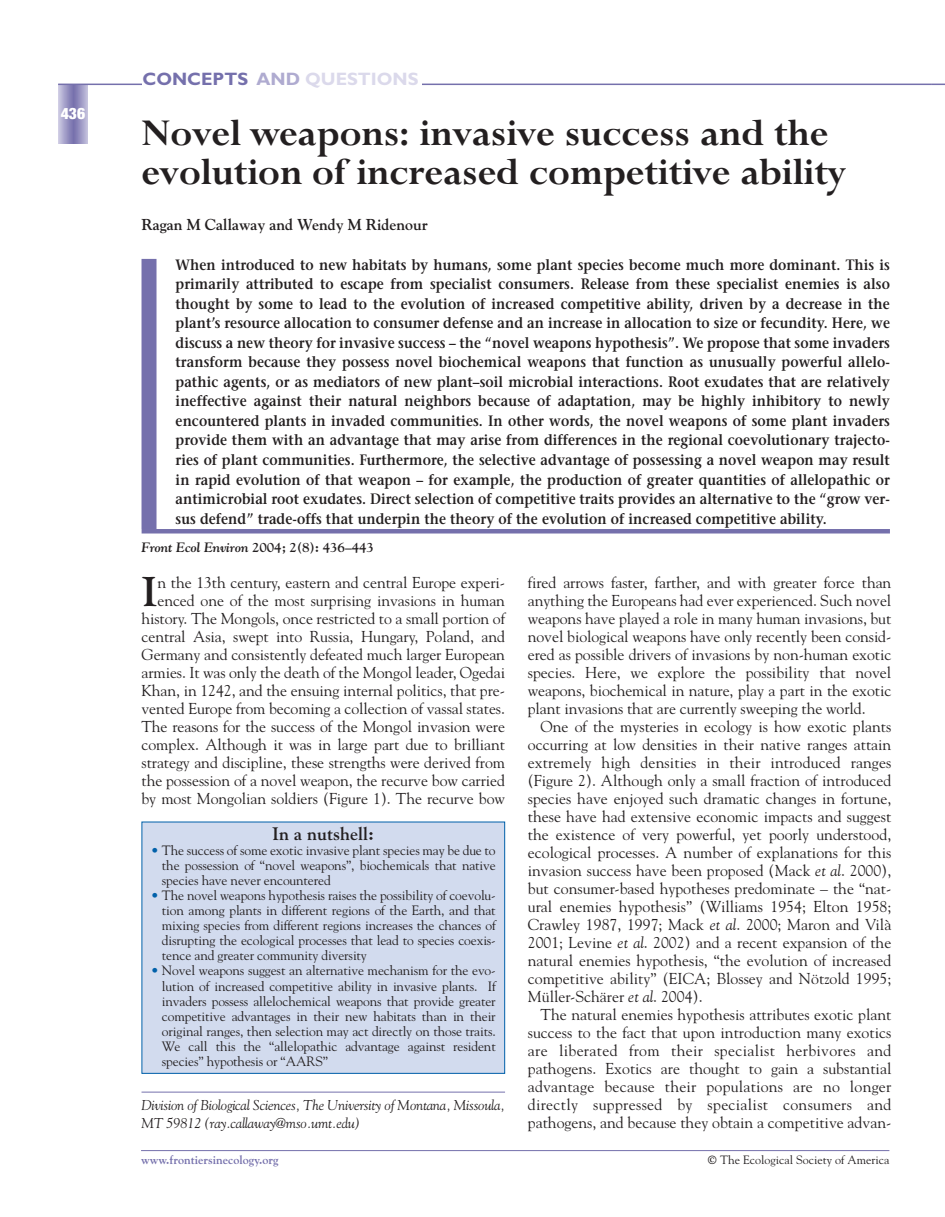
<style>
.page{position:relative;width:945px;height:1217px;background:#fff}
.page>*{position:absolute;margin:0;border:0;box-sizing:border-box;transform-origin:0 0}
.t1{font:700 42px/39px "Lapidary 333 BT";color:#231f20}
.t2{font:700 41.4px "Goudy";color:#231f20}
.t3{font:700 18px "Gill Sans";color:#dbd9eb}
.t4{font:700 18px "Goudy";color:#231f20}
.t5{font:15.75px/18px "Goudy";letter-spacing:-.005em;color:#231f20;text-align:justify}
.t6{font:700 15.75px "Goudy";color:#231f20}
.t7{font:900 condensed 15.75px "Helvetica Neue";color:#fff}
.t8{font:600 15px/19.5px "Stone Serif";letter-spacing:.005em;color:#231f20;text-align:justify;scale:.9 1}
.t9{font:italic 14.25px/18px "Goudy";letter-spacing:-.015em;color:#231f20}
.t10{font:13.5px/15px "Goudy";letter-spacing:-.01em;color:#231f20;text-align:justify}
.t11{font:700 13.5px "Goudy";letter-spacing:-.005em;color:#231f20}
.t12{font:12px "Goudy";color:#231f20}
.t13{font:700 12px "Goudy";color:#7570ac}
.s1{color:#7570ac}
.s2{color:#afabd0}
.s3{font-style:italic}
.s4{color:#0161aa}
.s5{font-weight:700}
</style>
<div class="page">
<svg style="left:932px;top:84px;width:13px;height:1px"></svg>
<svg style="left:58px;top:85px;width:30px;height:59px;background:#9f9ac6"></svg>
<hr style="left:58px;top:84px;width:874px;height:1px;background:#7570ac">
<hr style="left:141px;top:1150px;width:748px;height:1px;background:#7570ac">
<div style="left:142px;top:60px;width:280px;height:29px;background:#fff"></div>
<div style="left:142px;top:259px;width:15px;height:270px;background:#7570ac"></div>
<hr style="left:142px;top:529px;width:748px;height:4px;background:#7570ac">
<hr style="left:142px;top:1091px;width:363px;height:1px;background:#7570ac">
<div style="left:142px;top:822px;width:363px;height:251px;background:#d2dbee"></div>
<p class="t7" style="left:61px;top:108px;width:26px">436</p>
<p class="t3" style="left:142px;top:73px;width:278px"><span class="s1">CONCEPTS</span> <span class="s2">AND</span> QUESTIONS</p>
<h1 class="t1" style="left:142px;top:111px;width:705px">Novel weapons: invasive success and the evolution of increased competitive ability</h1>
<p class="t6" style="left:142px;top:219px;width:288px">Ragan M Callaway and Wendy M Ridenour</p>
<p class="t8" style="left:176px;top:256px;width:795px">When introduced to new habitats by humans, some plant species become much more dominant. This is primarily attributed to escape from specialist consumers. Release from these specialist enemies is also thought by some to lead to the evolution of increased competitive ability, driven by a decrease in the plant’s resource allocation to consumer defense and an increase in allocation to size or fecundity. Here, we discuss a new theory for invasive success – the “novel weapons hypothesis”. We propose that some invaders transform because they possess novel biochemical weapons that function as unusually powerful allelo&shy;pathic agents, or as mediators of new plant–soil microbial interactions. Root exudates that are relatively ineffective against their natural neighbors because of adaptation, may be highly inhibitory to newly encountered plants in invaded communities. In other words, the novel weapons of some plant invaders provide them with an advantage that may arise from differences in the regional coevolutionary trajecto&shy;ries of plant communities. Furthermore, the selective advantage of possessing a novel weapon may result in rapid evolution of that weapon – for example, the production of greater quantities of allelopathic or antimicrobial root exudates. Direct selection of competitive traits provides an alternative to the “grow ver&shy;sus defend” trade-offs that underpin the theory of the evolution of increased competitive ability.</p>
<p class="t11" style="left:142px;top:541px;width:234px"><span class="s3">Front Ecol Environ</span> 2004; 2(8): 436–443</p>
<p class="t5" style="left:142px;top:574px;width:365px;text-align:right">n the 13th century, eastern and central Europe experi&shy;enced one of the most surprising invasions in human history. The Mongols, once restricted to a small portion of central Asia, swept into Russia, Hungary, Poland, and Germany and consistently defeated much larger European armies. It was only the death of the Mongol leader, Ogedai Khan, in 1242, and the ensuing internal politics, that pre&shy;vented Europe from becoming a collection of vassal states.<br>The reasons for the success of the Mongol invasion were complex. Although it was in large part due to brilliant strategy and discipline, these strengths were derived from the possession of a novel weapon, the recurve bow carried by most Mongolian soldiers (Figure 1). The recurve bow</p>
<p class="t5" style="left:528px;top:574px;width:365px">fired arrows faster, farther, and with greater force than anything the Europeans had ever experienced. Such novel weapons have played a role in many human invasions, but novel biological weapons have only recently been consid&shy;ered as possible drivers of invasions by non-human exotic species. Here, we explore the possibility that novel weapons, biochemical in nature, play a part in the exotic plant invasions that are currently sweeping the world.</p>
<h2 class="t2" style="left:141px;top:574px;width:18px">I</h2>
<p class="t5" style="left:528px;top:718px;width:365px;text-indent:13px">One of the mysteries in ecology is how exotic plants occurring at low densities in their native ranges attain extremely high densities in their introduced ranges (Figure 2). Although only a small fraction of introduced species have enjoyed such dramatic changes in fortune, these have had extensive economic impacts and suggest the existence of very powerful, yet poorly understood, ecological processes. A number of explanations for this invasion success have been proposed (Mack <span class="s3">et al</span>. 2000), but consumer-based hypotheses predominate – the “nat&shy;ural enemies hypothesis” (Williams 1954; Elton 1958; Crawley 1987, 1997; Mack <span class="s3">et al</span>. 2000; Maron and Vilà 2001; Levine <span class="s3">et al</span>. 2002) and a recent expansion of the natural enemies hypothesis, “the evolution of increased competitive ability” (EICA; Blossey and Nötzold 1995; Müller-Schärer <span class="s3">et al</span>. 2004).</p>
<p class="t5" style="left:528px;top:1006px;width:365px;text-indent:13px">The natural enemies hypothesis attributes exotic plant success to the fact that upon introduction many exotics are liberated from their specialist herbivores and pathogens. Exotics are thought to gain a substantial advantage because their populations are no longer directly suppressed by specialist consumers and pathogens, and because they obtain a competitive advan-</p>
<p class="t4" style="left:272px;top:827px;width:103px">In a nutshell:</p>
<p class="t10" style="left:162px;top:844px;width:335px;text-indent:-11px"><span class="s4">•</span> The success of some exotic invasive plant species may be due to the possession of “novel weapons”, biochemicals that native species have never encountered</p>
<p class="t10" style="left:162px;top:889px;width:335px;text-indent:-11px"><span class="s4">•</span> The novel weapons hypothesis raises the possibility of coevolu&shy;tion among plants in different regions of the Earth, and that mixing species from different regions increases the chances of disrupting the ecological processes that lead to species coexis&shy;tence and greater community diversity</p>
<p class="t10" style="left:162px;top:964px;width:335px;text-indent:-11px"><span class="s4">•</span> Novel weapons suggest an alternative mechanism for the evo&shy;lution of increased competitive ability in invasive plants. If invaders possess allelochemical weapons that provide greater competitive advantages in their new habitats than in their original ranges, then selection may act directly on those traits.<br>We call this the “allelopathic advantage against resident species” hypothesis or “AARS”</p>
<p class="t9" style="left:142px;top:1096px;width:365px">Division of Biological Sciences, The University of Montana, Missoula,<br>MT 59812 (ray.callaway@mso.umt.edu)</p>
<p class="t13" style="left:141px;top:1155px;width:139px">www.frontiersinecology.org</p>
<p class="t12" style="left:708px;top:1155px;width:183px"><span class="s5">©</span> The Ecological Society of America</p>
</div>
